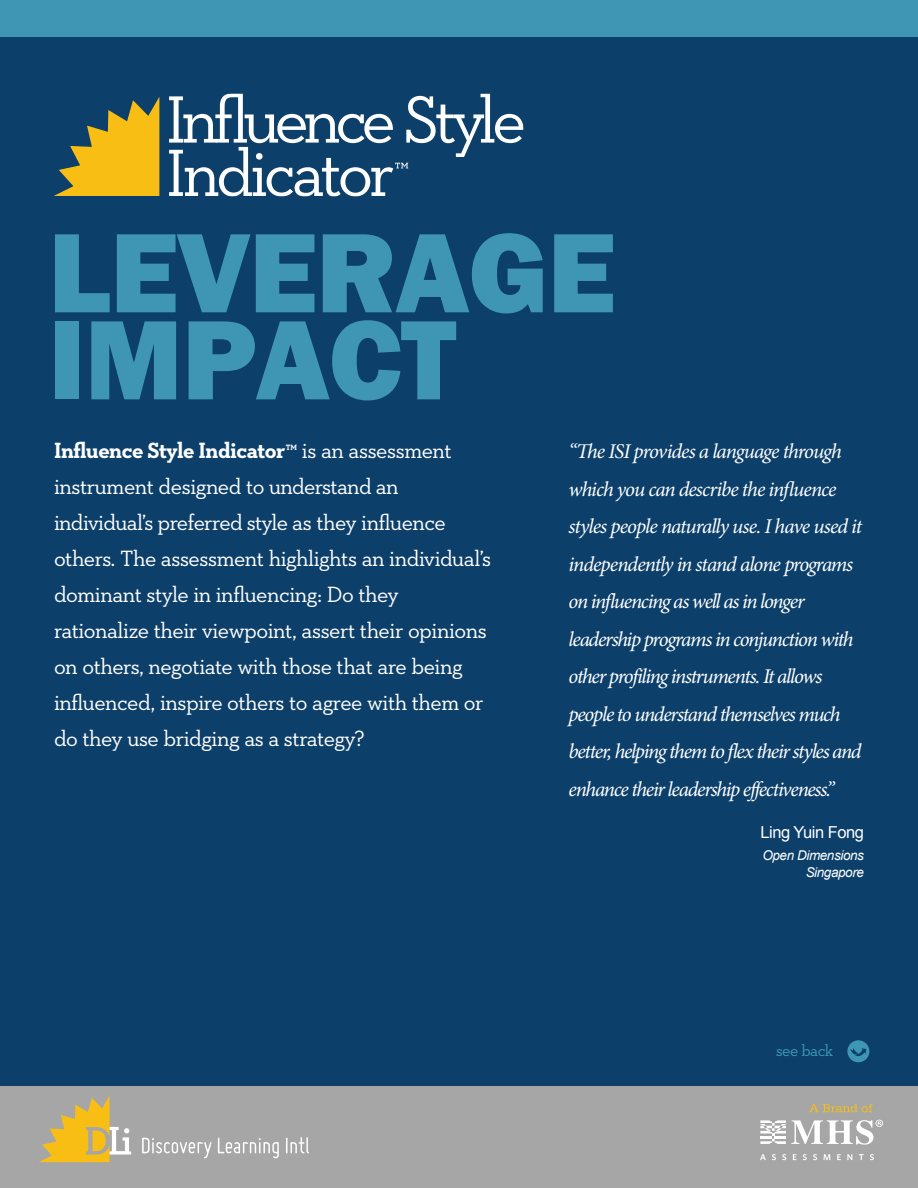
<style>
.page{position:relative;width:918px;height:1188px;background:#0c3f6a}
.page>*{position:absolute;margin:0;border:0;box-sizing:border-box;transform-origin:0 0}
.t1{font:117px/87px "Franklin Gothic URW Hea";letter-spacing:-.01em;color:#3f96b4}
.t2{font:22.5px/36px "Neutraface Slab Text";letter-spacing:-.025em;color:#fff}
.t3{font:700 22.5px "Neutraface Slab Text";letter-spacing:-.025em;color:#fff}
.t4{font:italic 21px/37.5px "Minion Pro";letter-spacing:-.06em;color:#fff}
.t5{font:16.5px "Arial";letter-spacing:-.03em;color:#fff}
.t6{font:16.5px "Neutraface Slab Text";letter-spacing:-.035em;color:#3f96b4}
.t7{font:italic 13.5px/16.5px "Arial";letter-spacing:-.03em;color:#fff;text-align:right}
.t8{font:700 7.8px "Neutraface Slab Text";color:#fff}
</style>
<div class="page">
<div style="left:0;top:0;width:918px;height:37px;background:#3f96b4"></div>
<div style="left:847px;top:1040px;width:22px;height:22px;background:#3f96b4;border-radius:50%"></div>
<svg style="left:850px;top:1048px;width:16px;height:9px"></svg>
<svg style="left:54px;top:97px;width:105px;height:99px"></svg>
<svg style="left:169px;top:93px;width:355px;height:104px"></svg>
<div style="left:0;top:1086px;width:918px;height:102px;background:#a6a6a7"></div>
<svg style="left:39px;top:1096px;width:92px;height:66px"></svg>
<svg style="left:142px;top:1138px;width:70px;height:20px"></svg>
<svg style="left:218px;top:1138px;width:61px;height:21px"></svg>
<svg style="left:286px;top:1137px;width:23px;height:17px"></svg>
<svg style="left:760px;top:1154px;width:6px;height:6px"></svg>
<svg style="left:772px;top:1154px;width:4px;height:6px"></svg>
<svg style="left:782px;top:1154px;width:4px;height:6px"></svg>
<svg style="left:793px;top:1154px;width:4px;height:6px"></svg>
<svg style="left:803px;top:1154px;width:4px;height:6px"></svg>
<svg style="left:813px;top:1154px;width:4px;height:6px"></svg>
<svg style="left:823px;top:1154px;width:8px;height:6px"></svg>
<svg style="left:837px;top:1154px;width:4px;height:6px"></svg>
<svg style="left:847px;top:1154px;width:5px;height:6px"></svg>
<svg style="left:859px;top:1154px;width:5px;height:6px"></svg>
<svg style="left:870px;top:1154px;width:4px;height:6px"></svg>
<svg style="left:760px;top:1120px;width:123px;height:25px"></svg>
<svg style="left:809px;top:1104px;width:64px;height:8px"></svg>
<h1 class="t1" style="left:48px;top:226px;width:569px">LEVERAGE<br>IMPACT</h1>
<p class="t3" style="left:54px;top:436px;width:233px">Influence Style Indicator</p>
<p class="t8" style="left:286px;top:443px;width:13px">TM</p>
<p class="t2" style="left:54px;top:432px;width:439px;text-indent:248px">is an assessment instrument designed to understand an individual’s preferred style as they influence others. The assessment highlights an individual’s dominant style in influencing: Do they rationalize their viewpoint, assert their opinions on others, negotiate with those that are being influenced, inspire others to agree with them or do they use bridging as a strategy?</p>
<p class="t4" style="left:569px;top:433px;width:295px">“The ISI provides a language through which you can describe the influence styles people naturally use. I have used it independently in stand alone programs on influencing as well as in longer leadership programs in conjunction with other profiling instruments. It allows people to understand themselves much better, helping them to flex their styles and enhance their leadership effectiveness.”</p>
<p class="t5" style="left:761px;top:821px;width:105px">Ling Yuin Fong</p>
<p class="t7" style="left:762px;top:848px;width:103px">Open Dimensions<br>Singapore</p>
<p class="t6" style="left:776px;top:1040px;width:59px">see back</p>
</div>
